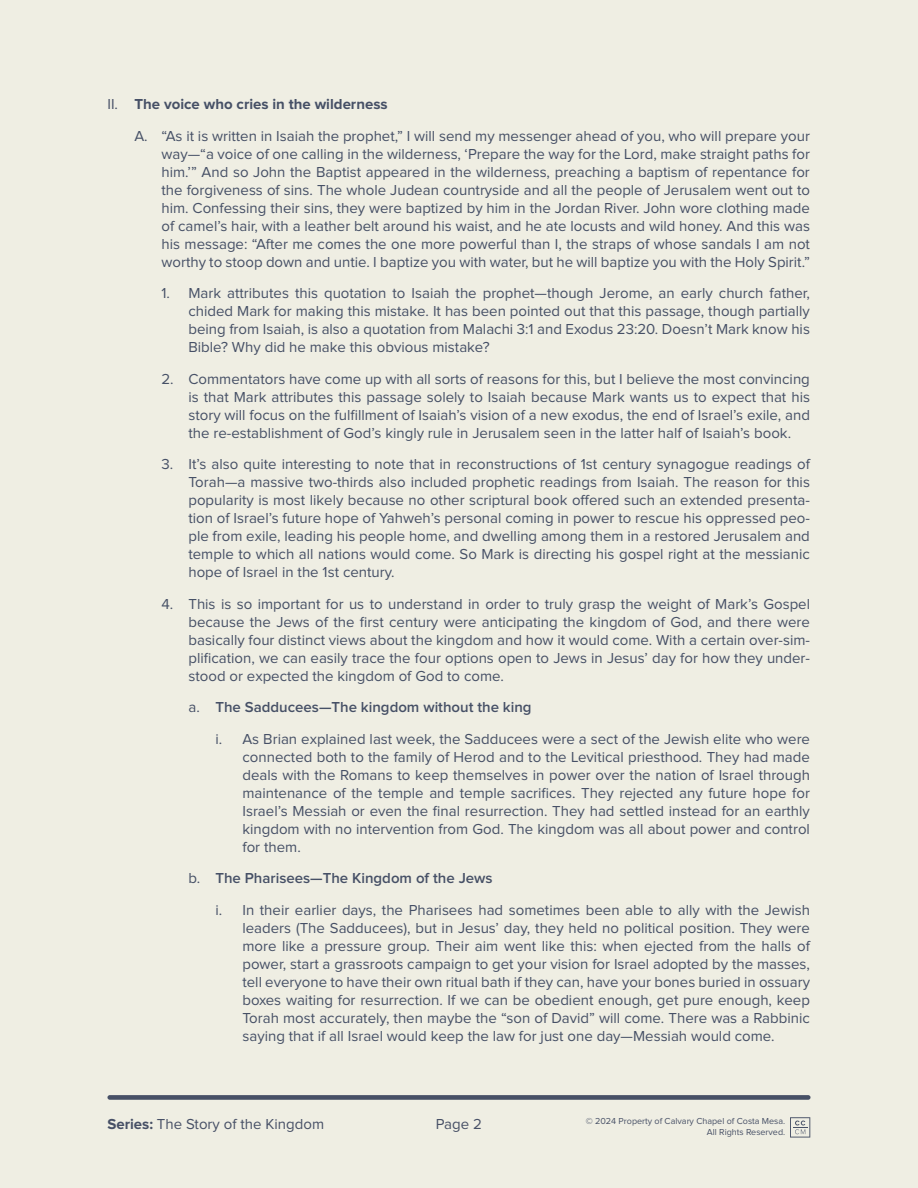
<style>
.page{position:relative;width:918px;height:1188px;background:#efeee3}
.page>*{position:absolute;margin:0;border:0;box-sizing:border-box;transform-origin:0 0}
.t1{font:15px/18px "Proxima Nova";color:#465066;text-align:justify}
.t2{font:15px "Proxima Nova";color:#475066}
.t3{font:9px/10.8px "Proxima Nova";color:#475066;text-align:right}
.s1{font-weight:700}
.s2{font-weight:600}
</style>
<div class="page">
<div style="left:107px;top:1095px;width:704px;height:5px;background:#475066;border-radius:2px"></div>
<svg style="left:790px;top:1117px;width:20px;height:21px"></svg>
<p class="t1" style="left:134px;top:89px;width:677px;line-height:31.5px;text-indent:-27px">II. <span class="s1">The voice who cries in the wilderness<br></span>A. “As it is written in Isaiah the prophet,” I will send my messenger ahead of you, who will prepare your</p>
<p class="t1" style="left:161px;top:145px;width:650px">way—“a voice of one calling in the wilderness, ‘Prepare the way for the Lord, make straight paths for him.’” And so John the Baptist appeared in the wilderness, preaching a baptism of repentance for the forgiveness of sins. The whole Judean countryside and all the people of Jerusalem went out to him. Confessing their sins, they were baptized by him in the Jordan River. John wore clothing made of camel’s hair, with a leather belt around his waist, and he ate locusts and wild honey. And this was his message: “After me comes the one more powerful than I, the straps of whose sandals I am not worthy to stoop down and untie. I baptize you with water, but he will baptize you with the Holy Spirit.”</p>
<p class="t1" style="left:188px;top:284px;width:623px;text-indent:-27px">1. Mark attributes this quotation to Isaiah the prophet—though Jerome, an early church father, chided Mark for making this mistake. It has been pointed out that this passage, though partially being from Isaiah, is also a quotation from Malachi 3:1 and Exodus 23:20. Doesn’t Mark know his Bible? Why did he make this obvious mistake?</p>
<p class="t1" style="left:188px;top:370px;width:623px;text-indent:-27px">2. Commentators have come up with all sorts of reasons for this, but I believe the most convincing is that Mark attributes this passage solely to Isaiah because Mark wants us to expect that his story will focus on the fulfillment of Isaiah’s vision of a new exodus, the end of Israel’s exile, and the re-establishment of God’s kingly rule in Jerusalem seen in the latter half of Isaiah’s book.</p>
<p class="t1" style="left:188px;top:455px;width:623px;text-indent:-27px">3. It’s also quite interesting to note that in reconstructions of 1st century synagogue readings of Torah—a massive two-thirds also included prophetic readings from Isaiah. The reason for this popularity is most likely because no other scriptural book offered such an extended presenta&shy;tion of Israel’s future hope of Yahweh’s personal coming in power to rescue his oppressed peo&shy;ple from exile, leading his people home, and dwelling among them in a restored Jerusalem and temple to which all nations would come. So Mark is directing his gospel right at the messianic hope of Israel in the 1st century.</p>
<p class="t1" style="left:188px;top:595px;width:623px;text-indent:-27px">4. This is so important for us to understand in order to truly grasp the weight of Mark’s Gospel because the Jews of the first century were anticipating the kingdom of God, and there were basically four distinct views about the kingdom and how it would come. With a certain over-sim&shy;plification, we can easily trace the four options open to Jews in Jesus’ day for how they under&shy;stood or expected the kingdom of God to come.</p>
<p class="t1" style="left:215px;top:692px;width:596px;line-height:31.5px;text-indent:-27px">a. <span class="s2">The Sadducees—The kingdom without the king<br></span>i. As Brian explained last week, the Sadducees were a sect of the Jewish elite who were</p>
<p class="t1" style="left:242px;top:748px;width:569px">connected both to the family of Herod and to the Levitical priesthood. They had made deals with the Romans to keep themselves in power over the nation of Israel through maintenance of the temple and temple sacrifices. They rejected any future hope for Israel’s Messiah or even the final resurrection. They had settled instead for an earthly kingdom with no intervention from God. The kingdom was all about power and control for them.</p>
<p class="t1" style="left:215px;top:863px;width:596px;line-height:31.5px;text-indent:-27px">b. <span class="s2">The Pharisees—The Kingdom of the Jews<br></span>i. In their earlier days, the Pharisees had sometimes been able to ally with the Jewish</p>
<p class="t1" style="left:242px;top:919px;width:569px">leaders (The Sadducees), but in Jesus’ day, they held no political position. They were more like a pressure group. Their aim went like this: when ejected from the halls of power, start a grassroots campaign to get your vision for Israel adopted by the masses, tell everyone to have their own ritual bath if they can, have your bones buried in ossuary boxes waiting for resurrection. If we can be obedient enough, get pure enough, keep Torah most accurately, then maybe the “son of David” will come. There was a Rabbinic saying that if all Israel would keep the law for just one day—Messiah would come.</p>
<p class="t2" style="left:107px;top:1116px;width:218px"><span class="s1">Series:</span> The Story of the Kingdom</p>
<p class="t3" style="left:586px;top:1116px;width:201px">© 2024 Property of Calvary Chapel of Costa Mesa.<br>All Rights Reserved.</p>
<p class="t2" style="left:436px;top:1116px;width:48px">Page 2</p>
</div>
